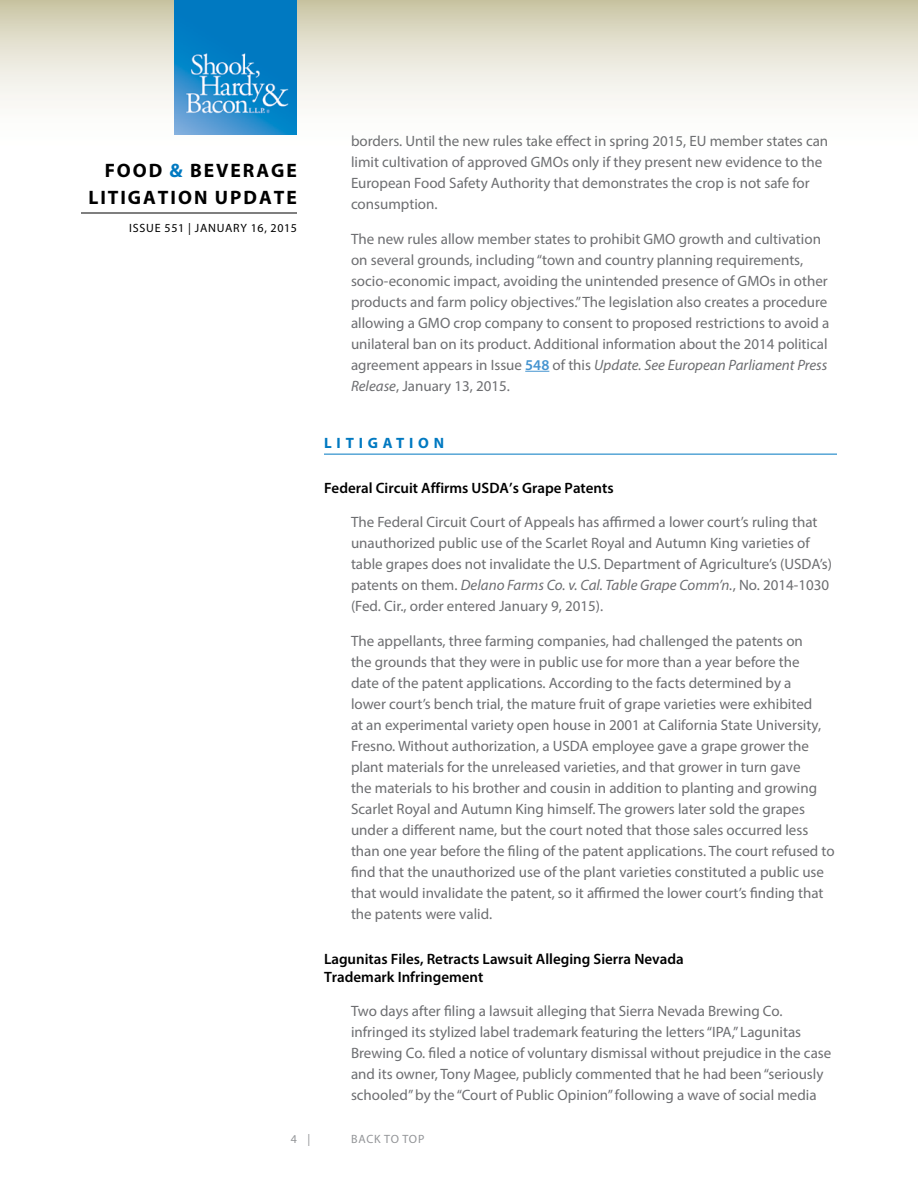
<style>
.page{position:relative;width:918px;height:1188px;background:#fff}
.page>*{position:absolute;margin:0;border:0;box-sizing:border-box;transform-origin:0 0}
.t1{font:700 19.5px/27px "Myriad Pro";letter-spacing:.1em;color:#000}
.t2{font:15px/21px "Myriad Pro";color:#6d6e71}
.t3{font:600 15px/18px "Myriad Pro";color:#000}
.t4{font:700 15px "Myriad Pro";letter-spacing:.32em;color:#0079c1}
.t5{font:12px "Myriad Pro";letter-spacing:.065em;color:#000}
.t6{font:12px "Myriad Pro";color:#939598}
.s1{color:#0079c1}
.s2{font-weight:600;color:#4594d0}
.s3{font-style:italic}
</style>
<div class="page">
<svg style="left:0;top:0;width:918px;height:135px"></svg>
<hr style="left:81px;top:213px;width:216px;height:1px;background:#000">
<img style="left:175px;top:0;width:122px;height:135px">
<svg style="left:525px;top:371px;width:24px;height:1px"></svg>
<hr style="left:324px;top:454px;width:513px;height:1px;background:#0079c1">
<h1 class="t1" style="left:88px;top:156px;width:210px;text-indent:16px">FOOD <span class="s1">&amp;</span> BEVERAGE<br>LITIGATION UPDATE</h1>
<p class="t5" style="left:129px;top:221px;width:169px">Issue 551 | January 16, 2015</p>
<p class="t2" style="left:351px;top:130px;width:479px">borders. Until the new rules take effect in spring 2015, EU member states can limit cultivation of approved GMOs only if they present new evidence to the European Food Safety Authority that demonstrates the crop is not safe for consumption.</p>
<p class="t2" style="left:351px;top:228px;width:480px">The new rules allow member states to prohibit GMO growth and cultivation on several grounds, including “town and country planning requirements, socio-economic impact, avoiding the unintended presence of GMOs in other products and farm policy objectives.” The legislation also creates a procedure allowing a GMO crop company to consent to proposed restrictions to avoid a unilateral ban on its product. Additional information about the 2014 political agreement appears in Issue <span class="s2">548</span> of this <span class="s3">Update. See European Parliament Press Release</span>, January 13, 2015.</p>
<p class="t4" style="left:324px;top:433px;width:122px">LITIGATION</p>
<p class="t3" style="left:324px;top:478px;width:291px">Federal Circuit Affirms USDA’s Grape Patents</p>
<p class="t2" style="left:351px;top:511px;width:483px">The Federal Circuit Court of Appeals has affirmed a lower court’s ruling that unauthorized public use of the Scarlet Royal and Autumn King varieties of table grapes does not invalidate the U.S. Department of Agriculture’s (USDA’s) patents on them. <span class="s3">Delano Farms Co. v. Cal. Table Grape Comm’n.</span>, No. 2014-1030 (Fed. Cir., order entered January 9, 2015).</p>
<p class="t2" style="left:351px;top:630px;width:485px">The appellants, three farming companies, had challenged the patents on<br>the grounds that they were in public use for more than a year before the<br>date of the patent applications. According to the facts determined by a<br>lower court’s bench trial, the mature fruit of grape varieties were exhibited<br>at an experimental variety open house in 2001 at California State University, Fresno. Without authorization, a USDA employee gave a grape grower the plant materials for the unreleased varieties, and that grower in turn gave<br>the materials to his brother and cousin in addition to planting and growing Scarlet Royal and Autumn King himself. The growers later sold the grapes under a different name, but the court noted that those sales occurred less than one year before the filing of the patent applications. The court refused to find that the unauthorized use of the plant varieties constituted a public use that would invalidate the patent, so it affirmed the lower court’s finding that the patents were valid.</p>
<p class="t3" style="left:324px;top:949px;width:361px">Lagunitas Files, Retracts Lawsuit Alleging Sierra Nevada<br>Trademark Infringement</p>
<p class="t2" style="left:351px;top:1000px;width:482px">Two days after filing a lawsuit alleging that Sierra Nevada Brewing Co. infringed its stylized label trademark featuring the letters “IPA,” Lagunitas Brewing Co. filed a notice of voluntary dismissal without prejudice in the case and its owner, Tony Magee, publicly commented that he had been “seriously schooled” by the “Court of Public Opinion” following a wave of social media</p>
<p class="t6" style="left:291px;top:1132px;width:21px">4 |</p>
<p class="t6" style="left:351px;top:1132px;width:60px">back to top</p>
</div>
